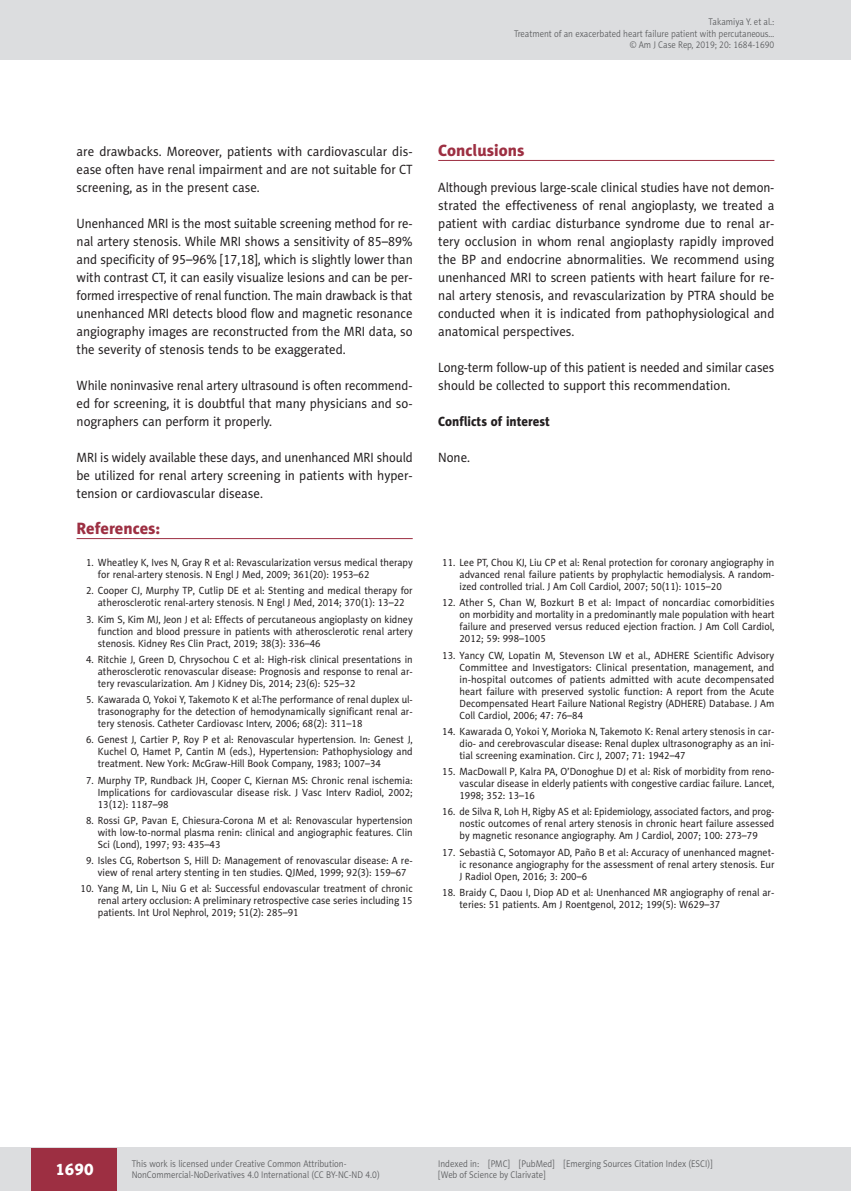
<style>
.page{position:relative;width:851px;height:1191px;background:#fff}
.page>*{position:absolute;margin:0;border:0;box-sizing:border-box;transform-origin:0 0}
.AJCR_Headline_1{font:16.5px "Naomi Sans EFN Heavy";color:#9d2f42}
.AJCR_Referencje_Tytu{font:16.5px "Naomi Sans EFN Heavy";color:#9d2f42}
.t1{font:16.5px "Naomi Sans EFN Heavy";color:#fff}
.AJCR_Body{font:13.5px/18px "Naomi Sans EFN";color:#231f20;text-align:justify;scale:.94 1}
.AJCR_Body-2{font:13.5px/18px "Naomi Sans EFN";color:#231f20;text-align:justify;scale:.93 1}
.AJCR_Body-3{font:13.5px/18px "Naomi Sans EFN";color:#231f20;text-align:justify;scale:.95 1}
.AJCR_Headline_2{font:13.5px "Naomi Sans EFN Heavy";color:#231f20;scale:.95 1}
.AJCR_Referencje_punk{font:10.5px/12px "Naomi Sans EFN";color:#231f20;text-align:justify;scale:.95 1}
.AJCR_Referencje_punk-2{font:10.5px/12px "Naomi Sans EFN";color:#231f20;text-align:justify;scale:.96 1}
.AJCR_Referencje_punk-3{font:10.5px/12px "Naomi Sans EFN";color:#231f20;text-align:justify;scale:.94 1}
.t2{font:9.75px/11.2px "Naomi Sans EFN Light";color:#57585a;scale:.9 1}
</style>
<div class="page">
<hr style="left:438px;top:160px;width:336px;height:1px;background:#9d2f42">
<hr style="left:77px;top:538px;width:335px;height:1px;background:#9d2f42">
<div style="left:0;top:1148px;width:850px;height:43px;background:#dcdddf"></div>
<div style="left:32px;top:1147px;width:85px;height:43px;background:#9d2f42"></div>
<div style="left:0;top:0;width:850px;height:60px;background:#dcdddf"></div>
<p class="t2" style="left:514px;top:16px;width:290px;text-align:right">Takamiya Y. et al.:<br>Treatment of an exacerbated heart failure patient with percutaneous… © Am J Case Rep, 2019; 20: 1684-1690</p>
<p class="AJCR_Body-3" style="left:77px;top:142px;width:355px">are drawbacks. Moreover, patients with cardiovascular dis&shy;ease often have renal impairment and are not suitable for CT screening, as in the present case.</p>
<p class="AJCR_Body" style="left:77px;top:214px;width:359px">Unenhanced MRI is the most suitable screening method for re&shy;nal artery stenosis. While MRI shows a sensitivity of 85–89% and specificity of 95–96% [17,18], which is slightly lower than with contrast CT, it can easily visualize lesions and can be per&shy;formed irrespective of renal function. The main drawback is that unenhanced MRI detects blood flow and magnetic resonance angiography images are reconstructed from the MRI data, so the severity of stenosis tends to be exaggerated.</p>
<p class="AJCR_Body-2" style="left:77px;top:376px;width:363px">While noninvasive renal artery ultrasound is often recommend&shy;ed for screening, it is doubtful that many physicians and so&shy;nographers can perform it properly.</p>
<p class="AJCR_Body-2" style="left:77px;top:448px;width:363px">MRI is widely available these days, and unenhanced MRI should be utilized for renal artery screening in patients with hyper&shy;tension or cardiovascular disease.</p>
<p class="AJCR_Referencje_Tytu" style="left:77px;top:518px;width:85px">References:</p>
<p class="AJCR_Referencje_punk" style="left:98px;top:556px;width:333px;text-indent:-12px">1. Wheatley K, Ives N, Gray R et al: Revascularization versus medical therapy for renal-artery stenosis. N Engl J Med, 2009; 361(20): 1953–62</p>
<p class="AJCR_Referencje_punk" style="left:86px;top:585px;width:345px;text-align:center">2. Cooper CJ, Murphy TP, Cutlip DE et al: Stenting and medical therapy for atherosclerotic renal-artery stenosis. N Engl J Med, 2014; 370(1): 13–22</p>
<p class="AJCR_Referencje_punk" style="left:98px;top:613px;width:333px;text-indent:-12px">3. Kim S, Kim MJ, Jeon J et al: Effects of percutaneous angioplasty on kidney function and blood pressure in patients with atherosclerotic renal artery stenosis. Kidney Res Clin Pract, 2019; 38(3): 336–46</p>
<p class="AJCR_Referencje_punk" style="left:98px;top:653px;width:333px;text-indent:-12px">4. Ritchie J, Green D, Chrysochou C et al: High-risk clinical presentations in atherosclerotic renovascular disease: Prognosis and response to renal ar&shy;tery revascularization. Am J Kidney Dis, 2014; 23(6): 525–32</p>
<p class="AJCR_Referencje_punk-3" style="left:98px;top:693px;width:336px;text-indent:-12px">5. Kawarada O, Yokoi Y, Takemoto K et al:The performance of renal duplex ul&shy;trasonography for the detection of hemodynamically significant renal ar&shy;tery stenosis. Catheter Cardiovasc Interv, 2006; 68(2): 311–18</p>
<p class="AJCR_Referencje_punk" style="left:98px;top:734px;width:333px;text-indent:-12px">6. Genest J, Cartier P, Roy P et al: Renovascular hypertension. In: Genest J, Kuchel O, Hamet P, Cantin M (eds.), Hypertension: Pathophysiology and treatment. New York: McGraw-Hill Book Company, 1983; 1007–34</p>
<p class="AJCR_Referencje_punk" style="left:98px;top:774px;width:333px;text-indent:-12px">7. Murphy TP, Rundback JH, Cooper C, Kiernan MS: Chronic renal ischemia:<br>Implications for cardiovascular disease risk. J Vasc Interv Radiol, 2002; 13(12): 1187–98</p>
<p class="AJCR_Referencje_punk" style="left:98px;top:814px;width:333px;text-indent:-12px">8. Rossi GP, Pavan E, Chiesura-Corona M et al: Renovascular hypertension with low-to-normal plasma renin: clinical and angiographic features. Clin Sci (Lond), 1997; 93: 435–43</p>
<p class="AJCR_Referencje_punk" style="left:86px;top:854px;width:345px;text-align:center">9. Isles CG, Robertson S, Hill D: Management of renovascular disease: A re&shy;view of renal artery stenting in ten studies. QJMed, 1999; 92(3): 159–67</p>
<p class="AJCR_Referencje_punk" style="left:98px;top:883px;width:333px;text-indent:-17px">10. Yang M, Lin L, Niu G et al: Successful endovascular treatment of chronic renal artery occlusion: A preliminary retrospective case series including 15 patients. Int Urol Nephrol, 2019; 51(2): 285–91</p>
<p class="AJCR_Headline_1" style="left:438px;top:140px;width:88px">Conclusions</p>
<p class="AJCR_Body" style="left:438px;top:178px;width:359px">Although previous large-scale clinical studies have not demon&shy;strated the effectiveness of renal angioplasty, we treated a patient with cardiac disturbance syndrome due to renal ar&shy;tery occlusion in whom renal angioplasty rapidly improved the BP and endocrine abnormalities. We recommend using unenhanced MRI to screen patients with heart failure for re&shy;nal artery stenosis, and revascularization by PTRA should be conducted when it is indicated from pathophysiological and anatomical perspectives.</p>
<p class="AJCR_Body" style="left:438px;top:358px;width:359px">Long-term follow-up of this patient is needed and similar cases should be collected to support this recommendation.</p>
<p class="AJCR_Headline_2" style="left:438px;top:413px;width:119px">Conflicts of interest</p>
<p class="AJCR_Body-3" style="left:438px;top:448px;width:35px">None.</p>
<p class="AJCR_Referencje_punk" style="left:459px;top:556px;width:333px;text-indent:-17px">11. Lee PT, Chou KJ, Liu CP et al: Renal protection for coronary angiography in advanced renal failure patients by prophylactic hemodialysis. A random&shy;ized controlled trial. J Am Coll Cardiol, 2007; 50(11): 1015–20</p>
<p class="AJCR_Referencje_punk-2" style="left:459px;top:597px;width:329px;text-indent:-17px">12. Ather S, Chan W, Bozkurt B et al: Impact of noncardiac comorbidities on morbidity and mortality in a predominantly male population with heart failure and preserved versus reduced ejection fraction. J Am Coll Cardiol, 2012; 59: 998–1005</p>
<p class="AJCR_Referencje_punk-2" style="left:459px;top:649px;width:329px;text-indent:-17px">13. Yancy CW, Lopatin M, Stevenson LW et al., ADHERE Scientific Advisory Committee and Investigators: Clinical presentation, management, and in-hospital outcomes of patients admitted with acute decompensated heart failure with preserved systolic function: A report from the Acute Decompensated Heart Failure National Registry (ADHERE) Database. J Am Coll Cardiol, 2006; 47: 76–84</p>
<p class="AJCR_Referencje_punk" style="left:459px;top:725px;width:333px;text-indent:-17px">14. Kawarada O, Yokoi Y, Morioka N, Takemoto K: Renal artery stenosis in car&shy;dio- and cerebrovascular disease: Renal duplex ultrasonography as an ini&shy;tial screening examination. Circ J, 2007; 71: 1942–47</p>
<p class="AJCR_Referencje_punk" style="left:459px;top:765px;width:333px;text-indent:-17px">15. MacDowall P, Kalra PA, O’Donoghue DJ et al: Risk of morbidity from reno&shy;vascular disease in elderly patients with congestive cardiac failure. Lancet, 1998; 352: 13–16</p>
<p class="AJCR_Referencje_punk-3" style="left:459px;top:806px;width:336px;text-indent:-17px">16. de Silva R, Loh H, Rigby AS et al: Epidemiology, associated factors, and prog&shy;nostic outcomes of renal artery stenosis in chronic heart failure assessed by magnetic resonance angiography. Am J Cardiol, 2007; 100: 273–79</p>
<p class="AJCR_Referencje_punk" style="left:459px;top:846px;width:333px;text-indent:-17px">17. Sebastià C, Sotomayor AD, Paño B et al: Accuracy of unenhanced magnet&shy;ic resonance angiography for the assessment of renal artery stenosis. Eur J Radiol Open, 2016; 3: 200–6</p>
<p class="AJCR_Referencje_punk" style="left:459px;top:886px;width:333px;text-indent:-17px">18. Braidy C, Daou I, Diop AD et al: Unenhanced MR angiography of renal ar&shy;teries: 51 patients. Am J Roentgenol, 2012; 199(5): W629–37</p>
<h1 class="t1" style="left:55px;top:1159px;width:40px">1690</h1>
<p class="t2" style="left:132px;top:1158px;width:277px">This work is licensed under Creative Common Attribution-<br>NonCommercial-NoDerivatives 4.0 International (CC BY-NC-ND 4.0)</p>
<p class="t2" style="left:438px;top:1158px;width:306px">Indexed in: [PMC] [PubMed] [Emerging Sources Citation Index (ESCI)] [Web of Science by Clarivate]</p>
</div>
